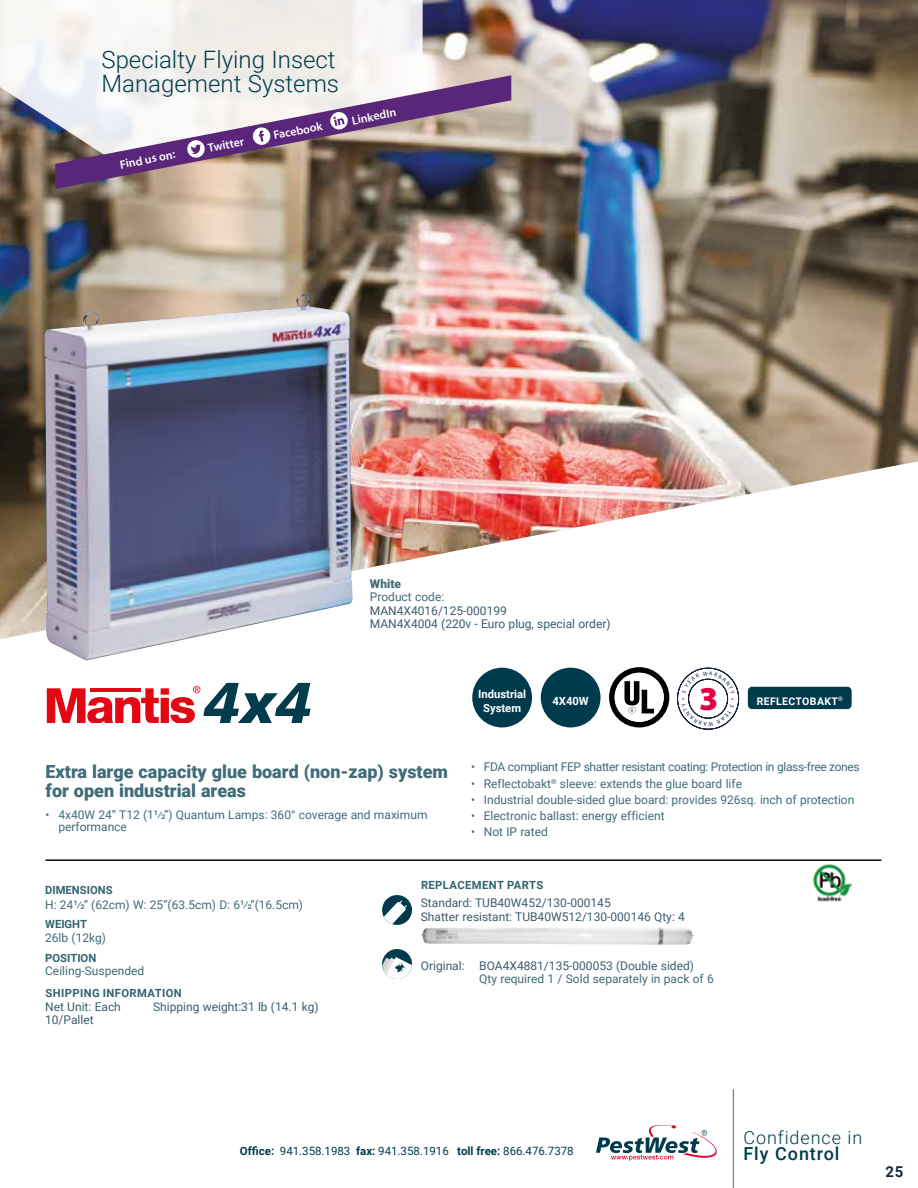
<style>
.page{position:relative;width:918px;height:1188px;background:#fff}
.page>*{position:absolute;margin:0;border:0;box-sizing:border-box;transform-origin:0 0}
.t1{font:900 33.45px "Myriad Pro";color:#e20143}
.t2{font:300 24px/24px "Roboto";color:#003c4c}
.t3{font:900 18px/19.5px "Roboto";color:#406c79}
.t4{font:300 18px "Roboto";letter-spacing:.05em;color:#003c4c}
.t5{font:500 18px "Roboto";letter-spacing:.05em;color:#003c4c}
.t6{font:700 15px "Roboto";color:#1b253e}
.t7{font:12px/12px "Roboto";color:#406c79}
.t8{font:12px/13.5px "Roboto";color:#3a5d6d}
.t9{font:12px "Roboto";letter-spacing:-.03em;color:#406c79}
.t10{font:600 12px "Myriad Pro";color:#fff}
.t11{font:900 12px "Roboto";color:#406c79}
.t12{font:11.55px "Roboto";color:#003c4c}
.t13{font:700 11.25px "Roboto";letter-spacing:.035em;color:#336370}
.t14{font:700 11.25px/14.7px "Roboto";color:#fff;text-align:center}
.t15{font:700 11.25px "Roboto";color:#336370}
.t16{font:700 10.5px "Roboto";letter-spacing:.035em;color:#fff}
.t17{font:700 6.15px "Roboto";color:#fff}
.s1{font-weight:700}
</style>
<div class="page">
<hr style="left:733px;top:1089px;width:1px;height:99px;background:#003c4c">
<svg style="left:596px;top:1124px;width:121px;height:37px"></svg>
<img style="left:0;top:0;width:918px;height:639px">
<svg style="left:0;top:0;width:423px;height:155px;fill:#f3efee"></svg>
<svg style="left:55px;top:75px;width:456px;height:114px"></svg>
<img style="left:44px;top:294px;width:309px;height:367px">
<div style="left:472px;top:668px;width:60px;height:59px;background:#003b4d;border-radius:50%"></div>
<div style="left:541px;top:668px;width:60px;height:59px;background:#003b4d;border-radius:50%"></div>
<svg style="left:609px;top:667px;width:60px;height:61px"></svg>
<div style="left:748px;top:687px;width:104px;height:22px;background:#003b4d;border-radius:4px"></div>
<svg style="left:47px;top:683px;width:264px;height:40px"></svg>
<hr style="left:46px;top:860px;width:835px;height:1px;background:#000">
<img style="left:810px;top:860px;width:42px;height:42px">
<div style="left:382px;top:895px;width:30px;height:30px;background:#003b4d;border-radius:50%"></div>
<svg style="left:382px;top:901px;width:25px;height:24px"></svg>
<div style="left:382px;top:949px;width:30px;height:30px;background:#003b4d;border-radius:50%"></div>
<svg style="left:382px;top:957px;width:30px;height:22px"></svg>
<img style="left:421px;top:927px;width:274px;height:18px">
<svg style="left:330px;top:112px;width:18px;height:18px"></svg>
<svg style="left:252px;top:127px;width:19px;height:19px"></svg>
<svg style="left:187px;top:139px;width:18px;height:19px"></svg>
<svg style="left:677px;top:667px;width:62px;height:63px"></svg>
<h2 class="t2" style="left:101px;top:46px;width:239px">Specialty Flying Insect<br>Management Systems</h2>
<p class="t10" style="left:119px;top:157px;width:58px;rotate:-11deg">Find us on:</p>
<p class="t10" style="left:207px;top:141px;width:38px;rotate:-11deg">Twitter</p>
<p class="t10" style="left:272px;top:128px;width:51px;rotate:-11deg">Facebook</p>
<p class="t10" style="left:350px;top:113px;width:47px;rotate:-11deg">LinkedIn</p>
<p class="t11" style="left:370px;top:575px;width:33px">White</p>
<p class="t7" style="left:370px;top:590px;width:76px">Product code:</p>
<p class="t8" style="left:370px;top:603px;width:242px">MAN4X4016/125-000199<br>MAN4X4004 (220v - Euro plug, special order)</p>
<h3 class="t3" style="left:46px;top:761px;width:404px">Extra large capacity glue board (non-zap) system for open industrial areas</h3>
<p class="t7" style="left:58px;top:808px;width:371px;text-indent:-13px">• 4x40W 24” T12 (11/2”) Quantum Lamps: 360° coverage and maximum performance</p>
<h1 class="t1" style="left:699px;top:676px;width:21px">3</h1>
<p class="t14" style="left:478px;top:686px;width:49px">Industrial<br>System</p>
<p class="t14" style="left:552px;top:693px;width:38px">4X40W</p>
<p class="t16" style="left:757px;top:694px;width:83px">REFLECTOBAKT</p>
<p class="t17" style="left:838px;top:695px;width:6px">®</p>
<p class="t9" style="left:471px;top:759px;width:390px">• FDA compliant FEP shatter resistant coating: Protection in glass-free zones</p>
<p class="t7" style="left:471px;top:777px;width:273px">• Reflectobakt<sup>®</sup> sleeve: extends the glue board life</p>
<p class="t7" style="left:471px;top:793px;width:385px">• Industrial double-sided glue board: provides 926sq. inch of protection</p>
<p class="t7" style="left:471px;top:809px;width:195px">• Electronic ballast: energy efficient</p>
<p class="t7" style="left:471px;top:826px;width:78px">• Not IP rated</p>
<p class="t15" style="left:45px;top:882px;width:69px">DIMENSIONS</p>
<p class="t7" style="left:45px;top:898px;width:259px">H: 241/2” (62cm) W: 25”(63.5cm) D: 61/2”(16.5cm)</p>
<p class="t13" style="left:45px;top:916px;width:43px">WEIGHT</p>
<p class="t7" style="left:45px;top:932px;width:62px">26lb (12kg)</p>
<p class="t15" style="left:45px;top:950px;width:53px">POSITION</p>
<p class="t7" style="left:45px;top:965px;width:101px">Ceiling-Suspended</p>
<p class="t13" style="left:45px;top:985px;width:138px">SHIPPING INFORMATION</p>
<p class="t8" style="left:45px;top:999px;width:77px">Net Unit: Each</p>
<p class="t8" style="left:153px;top:999px;width:167px">Shipping weight:31 lb (14.1 kg)</p>
<p class="t8" style="left:45px;top:1013px;width:50px">10/Pallet</p>
<p class="t13" style="left:421px;top:877px;width:124px">REPLACEMENT PARTS</p>
<p class="t8" style="left:421px;top:896px;width:266px">Standard: TUB40W452/130-000145<br>Shatter resistant: TUB40W512/130-000146 Qty: 4</p>
<p class="t8" style="left:421px;top:958px;width:275px">Original: BOA4X4881/135-000053 (Double sided)</p>
<p class="t7" style="left:479px;top:972px;width:236px">Qty required 1 / Sold separately in pack of 6</p>
<p class="t12" style="left:240px;top:1143px;width:335px"><span class="s1">Office:</span> 941.358.1983 <span class="s1">fax:</span> 941.358.1916 <span class="s1">toll free:</span> 866.476.7378</p>
<h3 class="t4" style="left:744px;top:1125px;width:120px">Confidence in</h3>
<h3 class="t5" style="left:744px;top:1141px;width:98px">Fly Control</h3>
<p class="t6" style="left:886px;top:1161px;width:19px">25</p>
</div>
